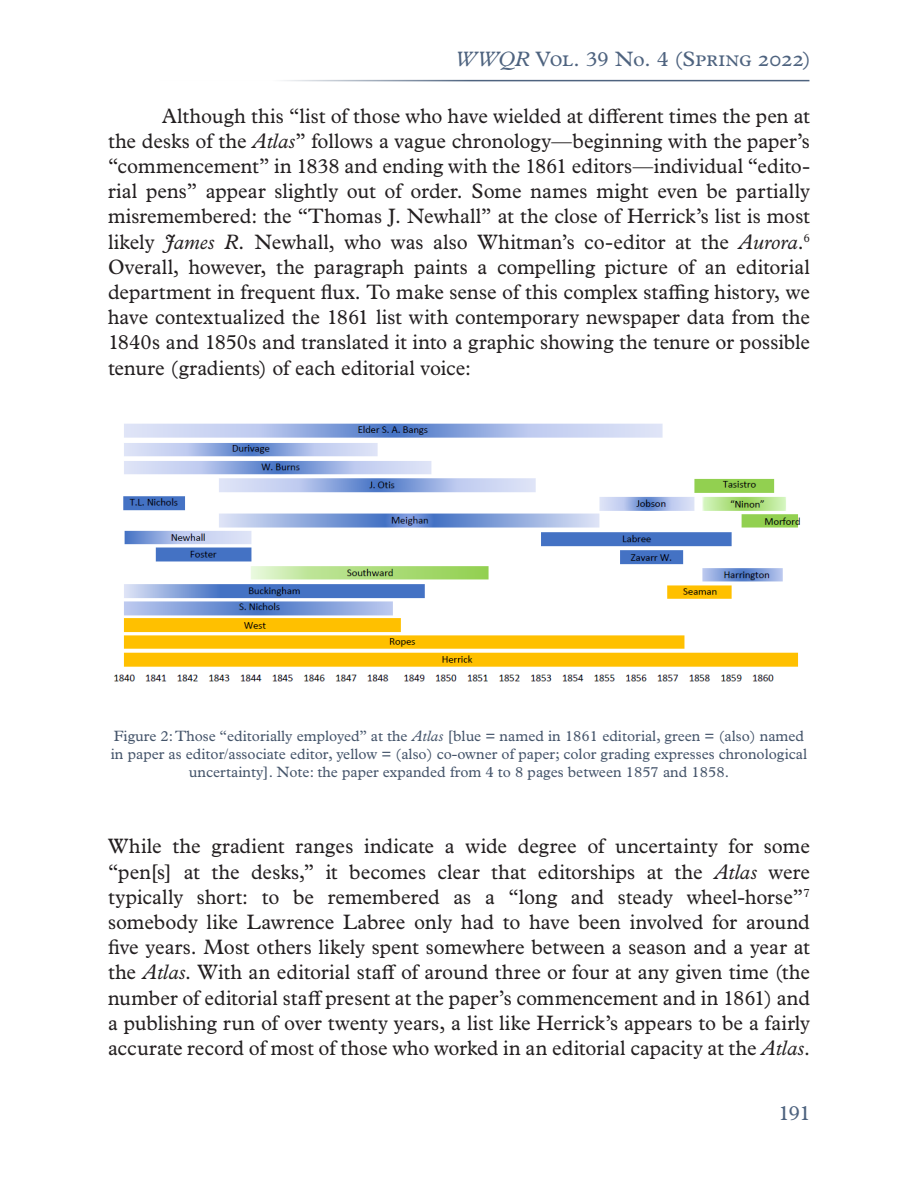
<style>
.page{position:relative;width:918px;height:1188px;background:#fff}
.page>*{position:absolute;margin:0;border:0;box-sizing:border-box;transform-origin:0 0}
.Main_Body{font:21px/25.2px "Plantin MT Std";letter-spacing:.005em;color:#231f20;text-align:justify}
.Main_Body_-_NO_INDEN{font:21px/25.2px "Plantin MT Std";letter-spacing:.015em;color:#231f20;text-align:justify}
.t1{font:21px "Plantin MT Std";letter-spacing:-.01em;color:#4e637f}
.t2{font:15px/18px "Plantin MT Std";color:#44546a;text-align:center}
.s1{font-style:italic}
</style>
<div class="page">
<img style="left:114px;top:423px;width:687px;height:259px">
<hr style="left:158px;top:80px;width:651px;height:1px;background:#4e637f">
<p class="t1" style="left:455px;top:47px;width:358px"><span class="s1">WWQR</span> Vol. 39 No. 4 (Spring 2022)</p>
<p class="Main_Body" style="left:108px;top:103px;width:704px;text-indent:54px">Although this “list of those who have wielded at different times the pen at the desks of the <span class="s1">Atlas</span>” follows a vague chronology—beginning with the paper’s “commencement” in 1838 and ending with the 1861 editors—individual “edito&shy;rial pens” appear slightly out of order. Some names might even be partially misremembered: the “Thomas J. Newhall” at the close of Herrick’s list is most likely <span class="s1">James R.</span> Newhall, who was also Whitman’s co-editor at the <span class="s1">Aurora</span>.<sup>6<br></sup>Overall, however, the paragraph paints a compelling picture of an editorial department in frequent flux. To make sense of this complex staffing history, we have contextualized the 1861 list with contemporary newspaper data from the 1840s and 1850s and translated it into a graphic showing the tenure or possible tenure (gradients) of each editorial voice:</p>
<p class="t2" style="left:111px;top:727px;width:698px">Figure 2: Those “editorially employed” at the <span class="s1">Atlas</span> [blue = named in 1861 editorial, green = (also) named in paper as editor/associate editor, yellow = (also) co-owner of paper; color grading expresses chronological uncertainty]. Note: the paper expanded from 4 to 8 pages between 1857 and 1858.</p>
<p class="Main_Body_-_NO_INDEN" style="left:108px;top:834px;width:704px">While the gradient ranges indicate a wide degree of uncertainty for some “pen[s] at the desks,” it becomes clear that editorships at the <span class="s1">Atlas</span> were typically short: to be remembered as a “long and steady wheel-horse”<sup>7 </sup>somebody like Lawrence Labree only had to have been involved for around five years. Most others likely spent somewhere between a season and a year at the <span class="s1">Atlas</span>. With an editorial staff of around three or four at any given time (the number of editorial staff present at the paper’s commencement and in 1861) and a publishing run of over twenty years, a list like Herrick’s appears to be a fairly accurate record of most of those who worked in an editorial capacity at the <span class="s1">Atlas</span>.</p>
<p class="t1" style="left:778px;top:1101px;width:34px">191</p>
</div>
